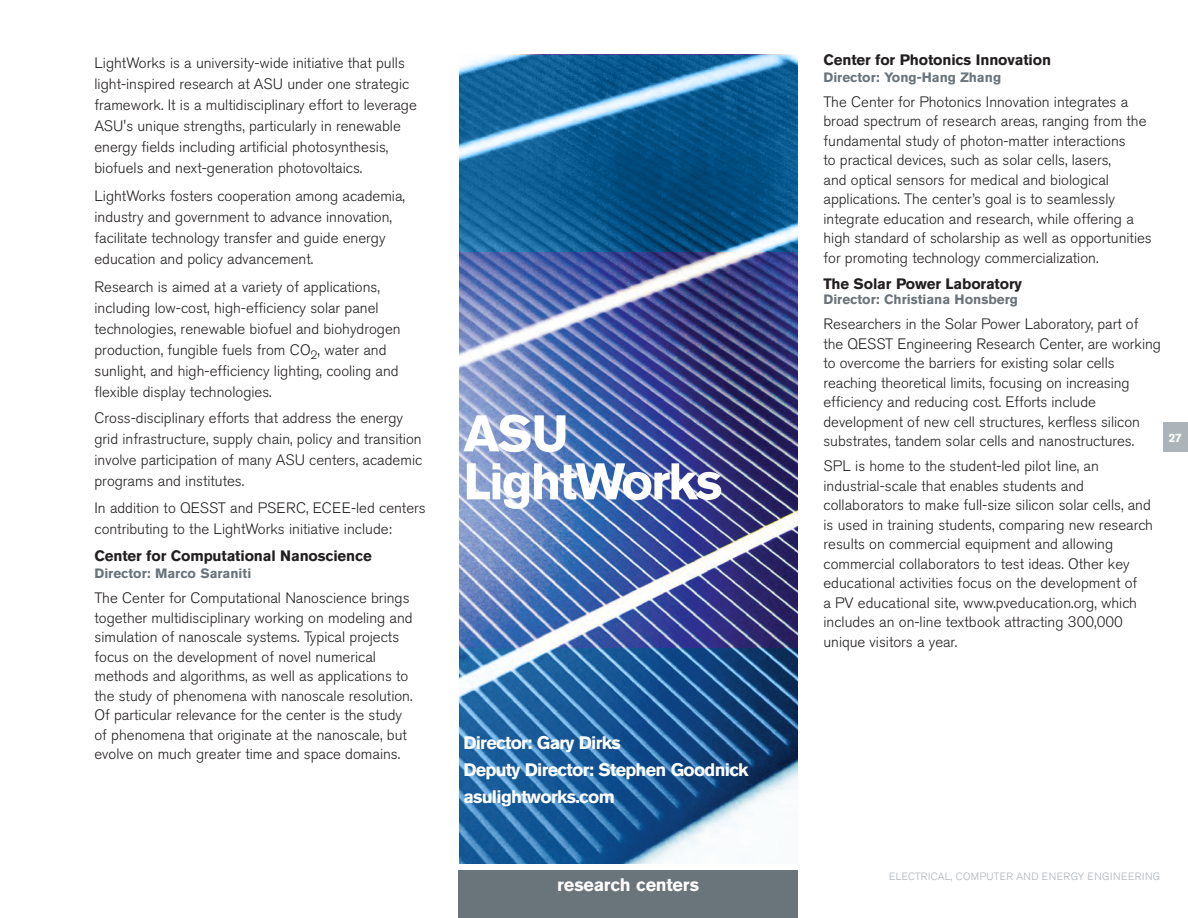
<style>
.page{position:relative;width:1188px;height:918px;background:#fff}
.page>*{position:absolute;margin:0;border:0;box-sizing:border-box;transform-origin:0 0}
.Center_Name_Head{font:700 51px/48px "Akzidenz Grotesk Pro";letter-spacing:-.04em;color:#fff}
.Center_Name_subhead{font:700 18px "Akzidenz Grotesk Pro";letter-spacing:-.04em;color:#fff}
.Center_Name_subhead-2{font:700 18px "Akzidenz Grotesk Pro";letter-spacing:-.01em;color:#fff}
.Research_faculty{font:300 15px/19.5px "Akzidenz Grotesk Pro";color:#231f20}
._1Annual_Report_Text{font:300 15px/21px "Akzidenz Grotesk Pro";color:#231f20}
._1Annual_Report_Text-2{font:700 15px "Akzidenz Grotesk Pro";letter-spacing:-.01em;color:#231f20}
.Research_faculty-2{font:700 15px "Akzidenz Grotesk Pro";letter-spacing:-.01em;color:#231f20}
._1Annual_Report_Text-3{font:700 13.5px "Akzidenz Grotesk Pro";color:#6a747b}
.Research_faculty-3{font:700 13.5px "Akzidenz Grotesk Pro";color:#6a747b}
.t1{font:700 12px "Akzidenz Grotesk Pro";color:#fff}
.t2{font:300 10.5px "Akzidenz Grotesk Pro";letter-spacing:.03em;color:#acb3b9}
</style>
<div class="page">
<img style="left:459px;top:55px;width:339px;height:593px">
<svg style="left:459px;top:648px;width:339px;height:216px;background:#3e72a4"></svg>
<svg style="left:459px;top:56px;width:339px;height:196px;background:#1c6698"></svg>
<div style="left:458px;top:871px;width:340px;height:47px;background:#6a747b"></div>
<div style="left:1163px;top:423px;width:25px;height:29px;background:#acb3b9"></div>
<p class="_1Annual_Report_Text" style="left:94px;top:53px;width:324px">LightWorks is a university-wide initiative that pulls light-inspired research at ASU under one strategic framework. It is a multidisciplinary effort to leverage ASU's unique strengths, particularly in renewable energy fields including artificial photosynthesis, biofuels and next-generation photovoltaics.</p>
<p class="_1Annual_Report_Text" style="left:94px;top:185px;width:312px">LightWorks fosters cooperation among academia, industry and government to advance innovation, facilitate technology transfer and guide energy education and policy advancement.</p>
<p class="_1Annual_Report_Text" style="left:94px;top:276px;width:308px">Research is aimed at a variety of applications, including low-cost, high-efficiency solar panel technologies, renewable biofuel and biohydrogen production, fungible fuels from CO<sub>2</sub>, water and sunlight, and high-efficiency lighting, cooling and flexible display technologies.</p>
<p class="Research_faculty" style="left:95px;top:408px;width:329px;line-height:21px">Cross-disciplinary efforts that address the energy grid infrastructure, supply chain, policy and transition involve participation of many ASU centers, academic programs and institutes.</p>
<p class="Research_faculty" style="left:95px;top:497px;width:333px;line-height:21px">In addition to QESST and PSERC, ECEE-led centers contributing to the LightWorks initiative include:</p>
<p class="_1Annual_Report_Text-2" style="left:95px;top:546px;width:279px">Center for Computational Nanoscience</p>
<p class="_1Annual_Report_Text-3" style="left:94px;top:565px;width:158px">Director: Marco Saraniti</p>
<p class="Research_faculty" style="left:94px;top:588px;width:320px">The Center for Computational Nanoscience brings together multidisciplinary working on modeling and simulation of nanoscale systems. Typical projects focus on the development of novel numerical methods and algorithms, as well as applications to the study of phenomena with nanoscale resolution.<br>Of particular relevance for the center is the study of phenomena that originate at the nanoscale, but evolve on much greater time and space domains.</p>
<p class="Center_Name_Head" style="left:463px;top:409px;width:260px">ASU<br>LightWorks</p>
<p class="Center_Name_subhead" style="left:463px;top:731px;width:159px">Director: Gary Dirks</p>
<p class="Center_Name_subhead" style="left:463px;top:758px;width:287px">Deputy Director: Stephen Goodnick</p>
<p class="Center_Name_subhead" style="left:463px;top:785px;width:153px">asulightworks.com</p>
<p class="Center_Name_subhead-2" style="left:557px;top:873px;width:143px">research centers</p>
<p class="_1Annual_Report_Text-2" style="left:824px;top:50px;width:229px">Center for Photonics Innovation</p>
<p class="_1Annual_Report_Text-3" style="left:824px;top:69px;width:179px">Director: Yong-Hang Zhang</p>
<p class="Research_faculty" style="left:824px;top:92px;width:330px">The Center for Photonics Innovation integrates a broad spectrum of research areas, ranging from the fundamental study of photon-matter interactions<br>to practical devices, such as solar cells, lasers,<br>and optical sensors for medical and biological applications. The center’s goal is to seamlessly integrate education and research, while offering a high standard of scholarship as well as opportunities for promoting technology commercialization.</p>
<p class="Research_faculty-2" style="left:824px;top:274px;width:200px">The Solar Power Laboratory</p>
<p class="Research_faculty-3" style="left:824px;top:291px;width:196px">Director: Christiana Honsberg</p>
<p class="Research_faculty" style="left:824px;top:314px;width:339px">Researchers in the Solar Power Laboratory, part of the QESST Engineering Research Center, are working to overcome the barriers for existing solar cells reaching theoretical limits, focusing on increasing efficiency and reducing cost. Efforts include development of new cell structures, kerfless silicon substrates, tandem solar cells and nanostructures.</p>
<p class="Research_faculty" style="left:824px;top:456px;width:331px">SPL is home to the student-led pilot line, an industrial-scale that enables students and collaborators to make full-size silicon solar cells, and is used in training students, comparing new research results on commercial equipment and allowing commercial collaborators to test ideas. Other key educational activities focus on the development of<br>a PV educational site, www.pveducation.org, which includes an on-line textbook attracting 300,000 unique visitors a year.</p>
<p class="t1" style="left:1169px;top:430px;width:15px">27</p>
<p class="t2" style="left:889px;top:869px;width:273px">ELECTRICAL, COMPUTER AND ENERGY ENGINEERING</p>
</div>
